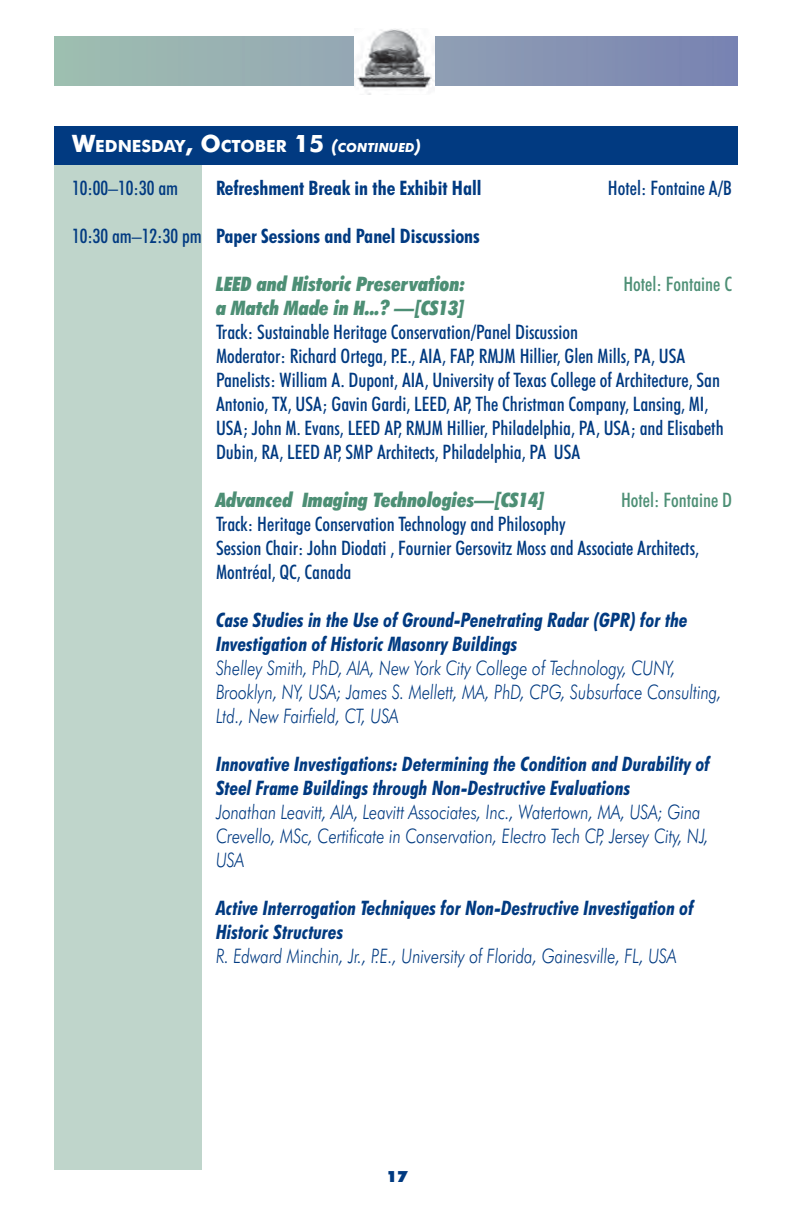
<style>
.page{position:relative;width:792px;height:1224px;background:#fff}
.page>*{position:absolute;margin:0;border:0;box-sizing:border-box;transform-origin:0 0}
.t1{font:500 condensed 20px/24px "Futura BT";color:#013a81}
.t2{font:italic 300 20px/24px "Futura BT";color:#013a81;scale:.8 1}
.t3{font:italic 700 condensed 20px/24px "Futura BT";color:#013a81}
.t4{font:italic 900 condensed 20px "Futura BT";color:#4d8f75}
.t5{font:700 condensed 20px "Futura BT";color:#013a81}
.t6{font:500 condensed 20px "Futura BT";color:#4d8f75}
.t7{font:700 16.8px "Futura BT";color:#fff}
.t8{font:900 15.4px "Futura BT";color:#013a81}
.s1{font-size:24px}
.s2{font-style:italic;font-size:18px}
.s3{font-style:italic;font-size:12.6px}
.s4{font-weight:500}
</style>
<div class="page">
<svg style="left:54px;top:36px;width:684px;height:50px;background:#8ea1b2"></svg>
<img style="left:355px;top:29px;width:79px;height:66px">
<div style="left:54px;top:150px;width:147px;height:1020px;background:#bfd5cb"></div>
<div style="left:54px;top:126px;width:684px;height:39px;background:#013a81"></div>
<p class="t7" style="left:72px;top:138px;width:351px"><span class="s1">W</span>EDNESDAY<span class="s1">, O</span>CTOBER <span class="s1">15</span> <span class="s2">(</span><span class="s3">CONTINUED</span><span class="s2">)</span></p>
<p class="t1" style="left:72px;top:177px;width:108px">10:00–10:30 am</p>
<p class="t5" style="left:216px;top:178px;width:267px">Refreshment Break in the Exhibit Hall</p>
<p class="t1" style="left:608px;top:177px;width:126px">Hotel: Fontaine A/B</p>
<p class="t5" style="left:72px;top:226px;width:409px"><span class="s4">10:30 am–12:30 pm</span> Paper Sessions and Panel Discussions</p>
<p class="t4" style="left:216px;top:274px;width:251px">LEED and Historic Preservation:</p>
<p class="t6" style="left:623px;top:274px;width:110px">Hotel: Fontaine C</p>
<p class="t4" style="left:216px;top:298px;width:250px">a Match Made in H...? —[CS13]</p>
<p class="t1" style="left:216px;top:321px;width:509px">Track: Sustainable Heritage Conservation/Panel Discussion<br>Moderator: Richard Ortega, P.E., AIA, FAP, RMJM Hillier, Glen Mills, PA, USA Panelists: William A. Dupont, AIA, University of Texas College of Architecture, San Antonio, TX, USA; Gavin Gardi, LEED, AP, The Christman Company, Lansing, MI, USA; John M. Evans, LEED AP, RMJM Hillier, Philadelphia, PA, USA; and Elisabeth Dubin, RA, LEED AP, SMP Architects, Philadelphia, PA USA</p>
<p class="t4" style="left:216px;top:490px;width:330px">Advanced Imaging Technologies—[CS14]</p>
<p class="t6" style="left:621px;top:490px;width:112px">Hotel: Fontaine D</p>
<p class="t1" style="left:216px;top:513px;width:485px">Track: Heritage Conservation Technology and Philosophy<br>Session Chair: John Diodati , Fournier Gersovitz Moss and Associate Architects,<br>Montréal, QC, Canada</p>
<p class="t3" style="left:216px;top:609px;width:473px">Case Studies in the Use of Ground-Penetrating Radar (GPR) for the<br>Investigation of Historic Masonry Buildings</p>
<p class="t2" style="left:216px;top:657px;width:634px">Shelley Smith, PhD, AIA, New York City College of Technology, CUNY,<br>Brooklyn, NY, USA; James S. Mellett, MA, PhD, CPG, Subsurface Consulting,<br>Ltd., New Fairfield, CT, USA</p>
<p class="t3" style="left:216px;top:753px;width:496px">Innovative Investigations: Determining the Condition and Durability of<br>Steel Frame Buildings through Non-Destructive Evaluations</p>
<p class="t2" style="left:216px;top:801px;width:617px">Jonathan Leavitt, AIA, Leavitt Associates, Inc., Watertown, MA, USA; Gina<br>Crevello, MSc, Certificate in Conservation, Electro Tech CP, Jersey City, NJ,<br>USA</p>
<p class="t3" style="left:216px;top:897px;width:479px">Active Interrogation Techniques for Non-Destructive Investigation of<br>Historic Structures</p>
<p class="t2" style="left:216px;top:945px;width:577px">R. Edward Minchin, Jr., P.E., University of Florida, Gainesville, FL, USA</p>
<p class="t8" style="left:386px;top:1169px;width:23px">17</p>
</div>
